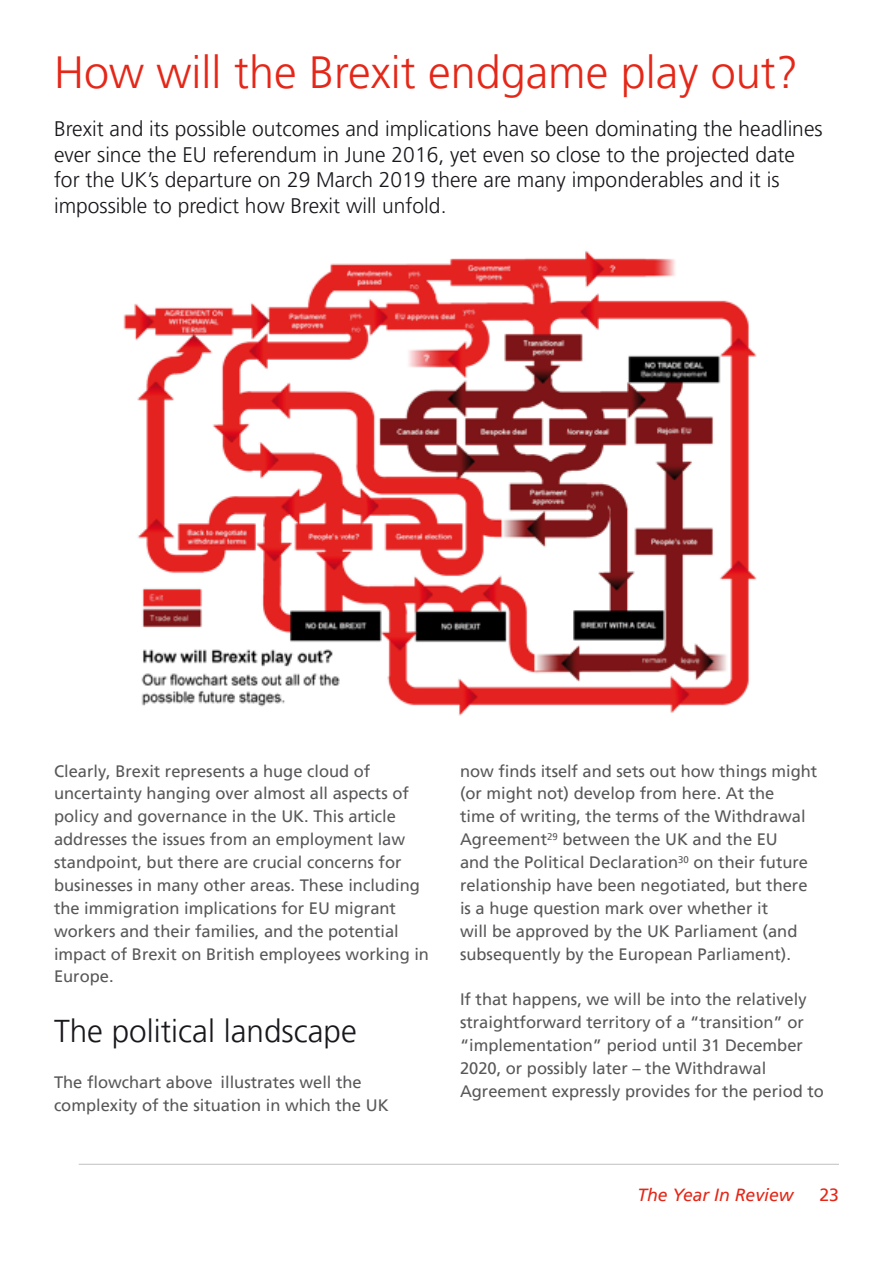
<style>
.page{position:relative;width:893px;height:1263px;background:#fff}
.page>*{position:absolute;margin:0;border:0;box-sizing:border-box;transform-origin:0 0}
.t1{font:300 45px "Frutiger LT Pro";color:#e42718}
.t2{font:300 31.5px "Frutiger LT Pro";color:#1a171c}
.t3{font:300 21px/25.5px "Frutiger LT Pro";color:#1a171c}
.t4{font:italic 17.55px "Frutiger LT Pro";color:#e42718}
.t5{font:17.55px "Frutiger LT Pro";color:#e42718}
.t6{font:16.5px/22.8px "Frutiger LT Pro";color:#58585a}
</style>
<div class="page">
<hr style="left:79px;top:1164px;width:760px;height:1px;background:#1a171c">
<img style="left:123px;top:251px;width:634px;height:465px">
<p class="t1" style="left:54px;top:46px;width:746px">How will the Brexit endgame play out?</p>
<p class="t3" style="left:54px;top:116px;width:770px">Brexit and its possible outcomes and implications have been dominating the headlines ever since the EU referendum in June 2016, yet even so close to the projected date for the UK’s departure on 29 March 2019 there are many imponderables and it is impossible to predict how Brexit will unfold.</p>
<p class="t6" style="left:54px;top:759px;width:376px">Clearly, Brexit represents a huge cloud of uncertainty hanging over almost all aspects of policy and governance in the UK. This article addresses the issues from an employment law standpoint, but there are crucial concerns for businesses in many other areas. These including the immigration implications for EU migrant workers and their families, and the potential impact of Brexit on British employees working in Europe.</p>
<p class="t2" style="left:54px;top:1013px;width:304px">The political landscape</p>
<p class="t6" style="left:54px;top:1071px;width:336px">The flowchart above illustrates well the complexity of the situation in which the UK</p>
<p class="t6" style="left:460px;top:759px;width:359px">now finds itself and sets out how things might (or might not) develop from here. At the<br>time of writing, the terms of the Withdrawal Agreement<sup>29</sup> between the UK and the EU<br>and the Political Declaration<sup>30</sup> on their future relationship have been negotiated, but there is a huge question mark over whether it<br>will be approved by the UK Parliament (and subsequently by the European Parliament).</p>
<p class="t6" style="left:460px;top:988px;width:366px">If that happens, we will be into the relatively straightforward territory of a “transition” or “implementation” period until 31 December 2020, or possibly later – the Withdrawal Agreement expressly provides for the period to</p>
<p class="t4" style="left:637px;top:1184px;width:158px">The Year In Review</p>
<p class="t5" style="left:819px;top:1184px;width:21px">23</p>
</div>
